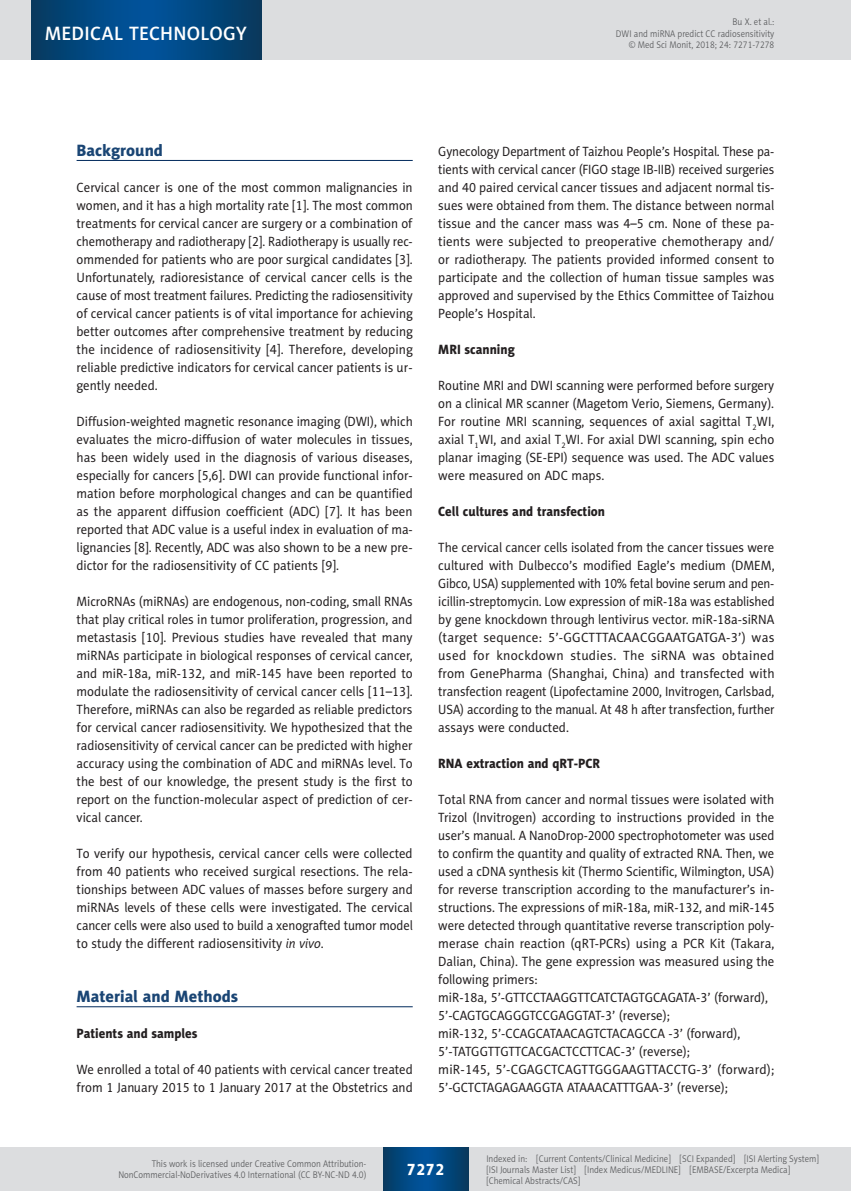
<style>
.page{position:relative;width:851px;height:1191px;background:#fff}
.page>*{position:absolute;margin:0;border:0;box-sizing:border-box;transform-origin:0 0}
.t1{font:19.5px "Naomi Sans EFN Medium";letter-spacing:.015em;color:#fff}
.MSM_Headline_1{font:16.5px "Naomi Sans EFN Heavy";color:#1a4574}
.t2{font:16.5px "Naomi Sans EFN Heavy";color:#fff}
.MSM_Body{font:13.5px/18px "Naomi Sans EFN";color:#231f20;text-align:justify;scale:.95 1}
.MSM_Body-2{font:13.5px/18px "Naomi Sans EFN";color:#231f20;text-align:justify;scale:.94 1}
.MSM_Body-3{font:13.5px/18px "Naomi Sans EFN";color:#231f20;text-align:justify;scale:.93 1}
.MSM_Body_no_before{font:13.5px "Naomi Sans EFN";color:#231f20;scale:.95 1}
.MSM_Body_no_before-2{font:13.5px/18px "Naomi Sans EFN";color:#231f20}
.MSM_Headline_2{font:13.5px "Naomi Sans EFN Heavy";color:#231f20;scale:.95 1}
.MSM_pagina_sygnatura{font:9.75px/11.2px "Naomi Sans EFN Light";color:#57585a;scale:.9 1}
.MSM_pagina_zywa{font:9.75px/11.2px "Naomi Sans EFN Light";color:#57585a;text-align:right;scale:.9 1}
.s1{font-style:italic}
</style>
<div class="page">
<hr style="left:77px;top:160px;width:335px;height:1px;background:#00295c">
<hr style="left:77px;top:1006px;width:335px;height:1px;background:#00295c">
<div style="left:0;top:1148px;width:850px;height:43px;background:#dcdddf"></div>
<svg style="left:383px;top:1147px;width:85px;height:43px;background:#02477e"></svg>
<div style="left:0;top:0;width:850px;height:60px;background:#dcdddf"></div>
<hr style="left:850px;top:0;width:1px;height:60px;background:#dcdddf">
<svg style="left:32px;top:0;width:229px;height:60px;background:#02477f"></svg>
<h1 class="t1" style="left:45px;top:22px;width:204px">MEDICAL TECHNOLOGY</h1>
<p class="MSM_pagina_zywa" style="left:616px;top:16px;width:177px">Bu X. et al.:<br>DWI and miRNA predict CC radiosensitivity</p>
<p class="MSM_pagina_sygnatura" style="left:628px;top:39px;width:163px">© Med Sci Monit, 2018; 24: 7271-7278</p>
<p class="MSM_Headline_1" style="left:77px;top:140px;width:88px">Background</p>
<p class="MSM_Body" style="left:77px;top:178px;width:355px">Cervical cancer is one of the most common malignancies in women, and it has a high mortality rate [1]. The most common treatments for cervical cancer are surgery or a combination of chemotherapy and radiotherapy [2]. Radiotherapy is usually rec&shy;ommended for patients who are poor surgical candidates [3].<br>Unfortunately, radioresistance of cervical cancer cells is the cause of most treatment failures. Predicting the radiosensitivity of cervical cancer patients is of vital importance for achieving better outcomes after comprehensive treatment by reducing the incidence of radiosensitivity [4]. Therefore, developing reliable predictive indicators for cervical cancer patients is ur&shy;gently needed.</p>
<p class="MSM_Body-2" style="left:77px;top:412px;width:359px">Diffusion-weighted magnetic resonance imaging (DWI), which evaluates the micro-diffusion of water molecules in tissues, has been widely used in the diagnosis of various diseases, especially for cancers [5,6]. DWI can provide functional infor&shy;mation before morphological changes and can be quantified as the apparent diffusion coefficient (ADC) [7]. It has been reported that ADC value is a useful index in evaluation of ma&shy;lignancies [8]. Recently, ADC was also shown to be a new pre&shy;dictor for the radiosensitivity of CC patients [9].</p>
<p class="MSM_Body-2" style="left:77px;top:592px;width:359px">MicroRNAs (miRNAs) are endogenous, non-coding, small RNAs that play critical roles in tumor proliferation, progression, and metastasis [10]. Previous studies have revealed that many miRNAs participate in biological responses of cervical cancer, and miR-18a, miR-132, and miR-145 have been reported to modulate the radiosensitivity of cervical cancer cells [11–13].<br>Therefore, miRNAs can also be regarded as reliable predictors for cervical cancer radiosensitivity. We hypothesized that the radiosensitivity of cervical cancer can be predicted with higher accuracy using the combination of ADC and miRNAs level. To the best of our knowledge, the present study is the first to report on the function-molecular aspect of prediction of cer&shy;vical cancer.</p>
<p class="MSM_Body" style="left:77px;top:844px;width:355px">To verify our hypothesis, cervical cancer cells were collected from 40 patients who received surgical resections. The rela&shy;tionships between ADC values of masses before surgery and miRNAs levels of these cells were investigated. The cervical cancer cells were also used to build a xenografted tumor model to study the different radiosensitivity <span class="s1">in vivo</span>.</p>
<p class="MSM_Headline_1" style="left:77px;top:986px;width:163px">Material and Methods</p>
<p class="MSM_Headline_2" style="left:77px;top:1025px;width:129px">Patients and samples</p>
<p class="MSM_Body" style="left:77px;top:1060px;width:355px">We enrolled a total of 40 patients with cervical cancer treated from 1 January 2015 to 1 January 2017 at the Obstetrics and</p>
<p class="MSM_Body-3" style="left:438px;top:142px;width:363px">Gynecology Department of Taizhou People’s Hospital. These pa&shy;tients with cervical cancer (FIGO stage IB-IIB) received surgeries and 40 paired cervical cancer tissues and adjacent normal tis&shy;sues were obtained from them. The distance between normal tissue and the cancer mass was 4–5 cm. None of these pa&shy;tients were subjected to preoperative chemotherapy and/ or radiotherapy. The patients provided informed consent to participate and the collection of human tissue samples was approved and supervised by the Ethics Committee of Taizhou People’s Hospital.</p>
<p class="MSM_Headline_2" style="left:438px;top:341px;width:82px">MRI scanning</p>
<p class="MSM_Body-2" style="left:438px;top:376px;width:359px">Routine MRI and DWI scanning were performed before surgery on a clinical MR scanner (Magetom Verio, Siemens, Germany).<br>For routine MRI scanning, sequences of axial sagittal T<sub>2</sub>WI, axial T<sub>1</sub>WI, and axial T<sub>2</sub>WI. For axial DWI scanning, spin echo planar imaging (SE-EPI) sequence was used. The ADC values were measured on ADC maps.</p>
<p class="MSM_Headline_2" style="left:438px;top:503px;width:177px">Cell cultures and transfection</p>
<p class="MSM_Body" style="left:438px;top:538px;width:355px">The cervical cancer cells isolated from the cancer tissues were cultured with Dulbecco’s modified Eagle’s medium (DMEM, Gibco, USA) supplemented with 10% fetal bovine serum and pen&shy;icillin-streptomycin. Low expression of miR-18a was established by gene knockdown through lentivirus vector. miR-18a-siRNA (target sequence: 5’-GGCTTTACAACGGAATGATGA-3’) was used for knockdown studies. The siRNA was obtained from GenePharma (Shanghai, China) and transfected with transfection reagent (Lipofectamine 2000, Invitrogen, Carlsbad, USA) according to the manual. At 48 h after transfection, further assays were conducted.</p>
<p class="MSM_Headline_2" style="left:438px;top:755px;width:172px">RNA extraction and qRT-PCR</p>
<p class="MSM_Body" style="left:438px;top:790px;width:355px">Total RNA from cancer and normal tissues were isolated with Trizol (Invitrogen) according to instructions provided in the user’s manual. A NanoDrop-2000 spectrophotometer was used to confirm the quantity and quality of extracted RNA. Then, we used a cDNA synthesis kit (Thermo Scientific, Wilmington, USA) for reverse transcription according to the manufacturer’s in&shy;structions. The expressions of miR-18a, miR-132, and miR-145 were detected through quantitative reverse transcription poly&shy;merase chain reaction (qRT-PCRs) using a PCR Kit (Takara, Dalian, China). The gene expression was measured using the following primers:</p>
<p class="MSM_Body_no_before" style="left:438px;top:989px;width:348px">miR-18a, 5’-GTTCCTAAGGTTCATCTAGTGCAGATA-3’ (forward),</p>
<p class="MSM_Body_no_before" style="left:438px;top:1007px;width:245px">5’-CAGTGCAGGGTCCGAGGTAT-3’ (reverse);</p>
<p class="MSM_Body_no_before" style="left:438px;top:1025px;width:319px">miR-132, 5’-CCAGCATAACAGTCTACAGCCA -3’ (forward),</p>
<p class="MSM_Body_no_before" style="left:438px;top:1043px;width:267px">5’-TATGGTTGTTCACGACTCCTTCAC-3’ (reverse);</p>
<p class="MSM_Body_no_before-2" style="left:438px;top:1060px;width:338px">miR-145, 5’-CGAGCTCAGTTGGGAAGTTACCTG-3’ (forward);<br>5’-GCTCTAGAGAAGGTA ATAAACATTTGAA-3’ (reverse);</p>
<p class="MSM_pagina_sygnatura" style="left:118px;top:1158px;width:277px;text-align:right">This work is licensed under Creative Common Attribution-<br>NonCommercial-NoDerivatives 4.0 International (CC BY-NC-ND 4.0)</p>
<p class="t2" style="left:406px;top:1159px;width:40px">7272</p>
<p class="MSM_pagina_sygnatura" style="left:486px;top:1152px;width:371px">Indexed in: [Current Contents/Clinical Medicine] [SCI Expanded] [ISI Alerting System] [ISI Journals Master List] [Index Medicus/MEDLINE] [EMBASE/Excerpta Medica] [Chemical Abstracts/CAS]</p>
</div>
